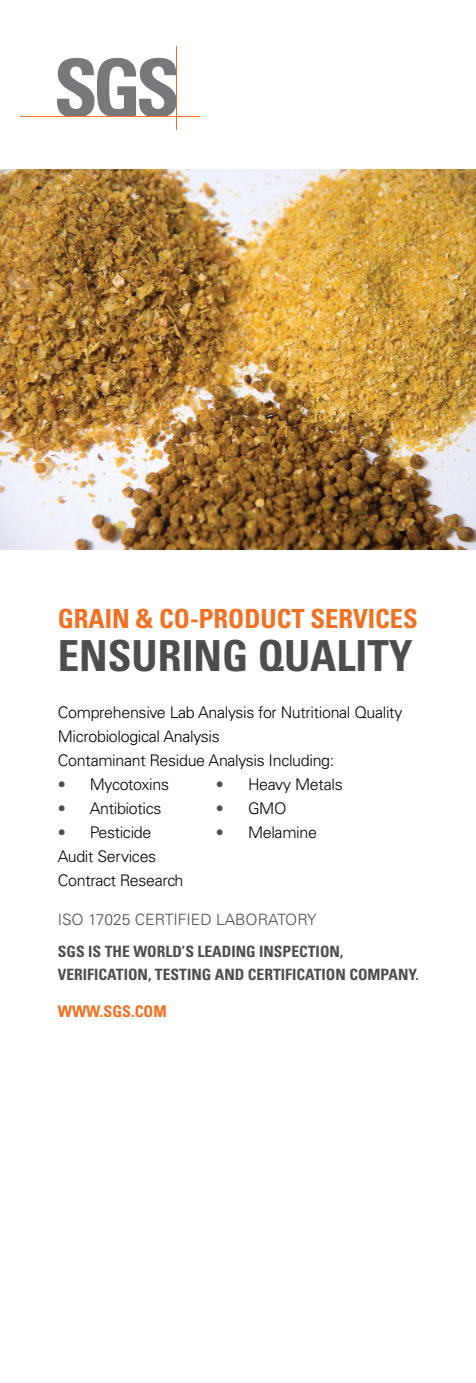
<style>
.page{position:relative;width:476px;height:1383px;background:#fff}
.page>*{position:absolute;margin:0;border:0;box-sizing:border-box;transform-origin:0 0}
.t1{font:700 condensed 42.8px "Univers";color:#4d4d4f}
.t2{font:700 condensed 26.4px "Univers";color:#f36f21}
.t3{font:300 16px/24px "Univers";letter-spacing:-.02em;color:#000}
.t4{font:700 condensed 16px "Univers";color:#f36f21}
.t5{font:700 condensed 15.6px/23.4px "Univers";color:#4d4d4f}
.t6{font:300 15.6px "Univers";color:#4d4d4f}
.s1{color:#4d4d4f}
</style>
<div class="page">
<svg style="left:57px;top:58px;width:119px;height:58px"></svg>
<hr style="left:21px;top:116px;width:179px;height:1px;background:#f36f21">
<hr style="left:176px;top:46px;width:1px;height:84px;background:#f36f21">
<img style="left:0;top:170px;width:475px;height:380px">
<h2 class="t2" style="left:58px;top:603px;width:361px">GRAIN &amp; CO-PRODUCT SERVICES</h2>
<h1 class="t1" style="left:58px;top:630px;width:25px">ENSUR</h1>
<h1 class="t1" style="left:181px;top:630px;width:125px">ING QUALITY</h1>
<p class="t3" style="left:58px;top:700px;width:346px">Comprehensive Lab Analysis for Nutritional Quality<br>Microbiological Analysis<br>Contaminant Residue Analysis Including:</p>
<p class="t3" style="left:58px;top:772px;width:113px"><span class="s1">•</span> Mycotoxins</p>
<p class="t3" style="left:58px;top:796px;width:105px"><span class="s1">•</span> Antibiotics</p>
<p class="t3" style="left:58px;top:820px;width:127px"><span class="s1">•</span> Pesticide<br>Audit Services<br>Contract Research</p>
<p class="t3" style="left:216px;top:772px;width:128px"><span class="s1">•</span> Heavy Metals</p>
<p class="t3" style="left:216px;top:796px;width:72px"><span class="s1">•</span> GMO</p>
<p class="t3" style="left:216px;top:820px;width:102px"><span class="s1">•</span> Melamine</p>
<p class="t6" style="left:58px;top:910px;width:260px">ISO 17025 CERTIFIED LABORATORY</p>
<p class="t5" style="left:58px;top:939px;width:362px">SGS IS THE WORLD’S LEADING INSPECTION,<br>VERIFICATION, TESTING AND CERTIFICATION COMPANY.</p>
<p class="t4" style="left:58px;top:1001px;width:110px">WWW.SGS.COM</p>
</div>
